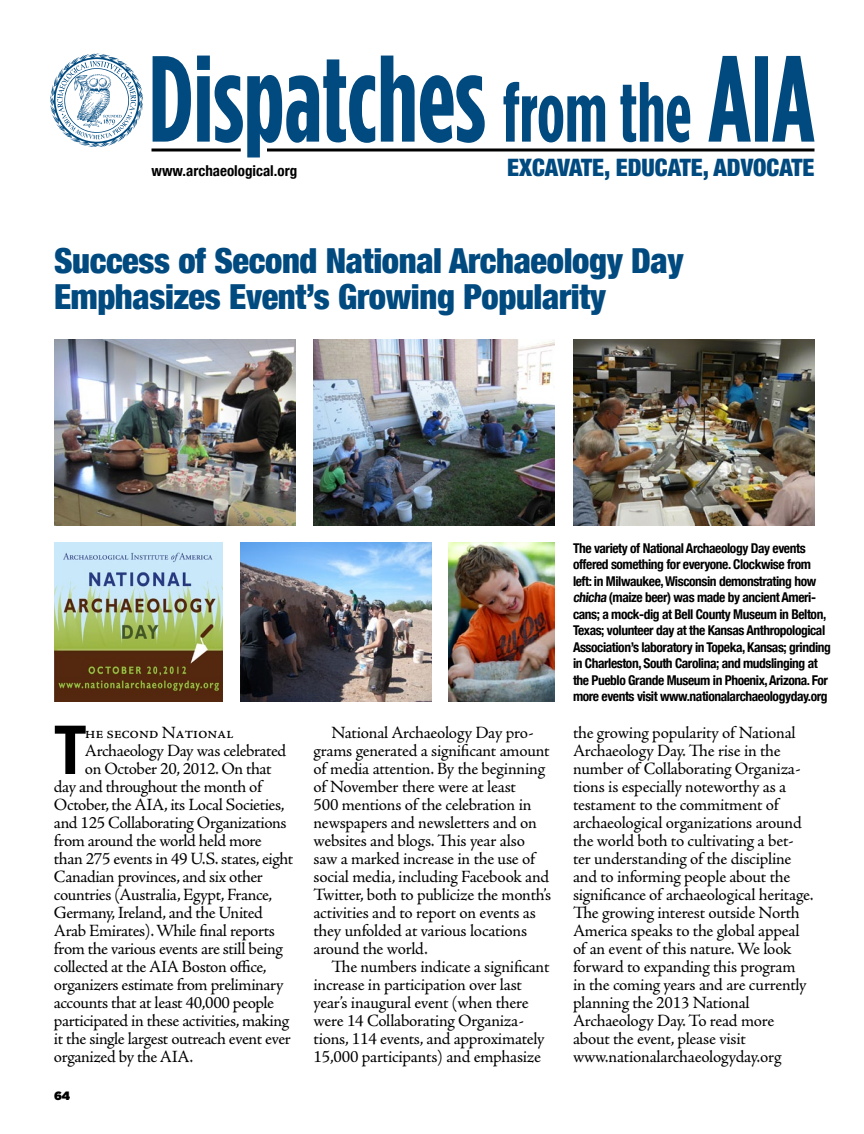
<style>
.page{position:relative;width:864px;height:1134px;background:#fff}
.page>*{position:absolute;margin:0;border:0;box-sizing:border-box;transform-origin:0 0}
.t1{font:700 condensed 67.65px "Helvetica Neue";color:#000}
.t2{font:900 condensed 34.5px/36px "Helvetica Neue";letter-spacing:-.01em;color:#004a80}
.t3{font:900 condensed 24px "Helvetica Neue";color:#004a80}
.t4{font:17.25px/18px "Adobe Jenson Pro";letter-spacing:-.02em;color:#000}
.t5{font:700 condensed 15px "Helvetica Neue";color:#000}
.t6{font:700 condensed 13.5px/16.5px "Helvetica Neue";letter-spacing:-.03em;color:#000}
.t7{font:900 12px "Gotham";color:#000}
</style>
<div class="page">
<svg style="left:50px;top:54px;width:93px;height:93px"></svg>
<svg style="left:153px;top:56px;width:661px;height:101px"></svg>
<hr style="left:267px;top:148px;width:547px;height:3px;background:#000">
<hr style="left:152px;top:148px;width:89px;height:3px;background:#000">
<img style="left:54px;top:339px;width:241px;height:187px">
<img style="left:449px;top:543px;width:106px;height:159px">
<img style="left:314px;top:339px;width:241px;height:187px">
<img style="left:241px;top:543px;width:191px;height:159px">
<img style="left:573px;top:339px;width:241px;height:187px">
<img style="left:54px;top:543px;width:168px;height:159px">
<p class="t5" style="left:152px;top:162px;width:147px">www.archaeological.org</p>
<h3 class="t3" style="left:507px;top:153px;width:307px">Excavate, Educate, Advocate</h3>
<h2 class="t2" style="left:54px;top:242px;width:631px">Success of Second National Archaeology Day<br>Emphasizes Event’s Growing Popularity</h2>
<h1 class="t1" style="left:54px;top:709px;width:34px">T</h1>
<p class="t4" style="left:85px;top:724px;width:150px">he second National</p>
<p class="t4" style="left:85px;top:742px;width:203px">Archaeology Day was celebrated</p>
<p class="t4" style="left:85px;top:760px;width:188px">on October 20, 2012. On that</p>
<p class="t4" style="left:54px;top:778px;width:209px">day and throughout the month of</p>
<p class="t4" style="left:54px;top:796px;width:232px">October, the AIA, its Local Societies,</p>
<p class="t4" style="left:54px;top:814px;width:234px">and 125 Collaborating Organizations</p>
<p class="t4" style="left:54px;top:832px;width:209px">from around the world held more</p>
<p class="t4" style="left:54px;top:850px;width:241px">than 275 events in 49 U.S. states, eight</p>
<p class="t4" style="left:54px;top:868px;width:211px">Canadian provinces, and six other</p>
<p class="t4" style="left:54px;top:886px;width:220px">countries (Australia, Egypt, France,</p>
<p class="t4" style="left:54px;top:904px;width:210px">Germany, Ireland, and the United</p>
<p class="t4" style="left:54px;top:922px;width:222px">Arab Emirates). While final reports</p>
<p class="t4" style="left:54px;top:940px;width:230px">from the various events are still being</p>
<p class="t4" style="left:54px;top:958px;width:214px">collected at the AIA Boston office,</p>
<p class="t4" style="left:54px;top:976px;width:231px">organizers estimate from preliminary</p>
<p class="t4" style="left:54px;top:994px;width:222px">accounts that at least 40,000 people</p>
<p class="t4" style="left:54px;top:1012px;width:237px">participated in these activities, making</p>
<p class="t4" style="left:54px;top:1030px;width:238px">it the single largest outreach event ever</p>
<p class="t4" style="left:54px;top:1048px;width:141px">organized by the AIA.</p>
<p class="t7" style="left:54px;top:1089px;width:18px">64</p>
<p class="t4" style="left:314px;top:724px;width:239px;text-indent:18px">National Archaeology Day pro&shy;grams generated a significant amount of media attention. By the beginning of November there were at least<br>500 mentions of the celebration in newspapers and newsletters and on websites and blogs. This year also saw a marked increase in the use of social media, including Facebook and Twitter, both to publicize the month’s activities and to report on events as they unfolded at various locations around the world.</p>
<p class="t4" style="left:314px;top:958px;width:237px;text-indent:18px">The numbers indicate a significant increase in participation over last year’s inaugural event (when there were 14 Collaborating Organiza&shy;tions, 114 events, and approximately 15,000 participants) and emphasize</p>
<p class="t6" style="left:573px;top:540px;width:259px">The variety of National Archaeology Day events offered something for everyone. Clockwise from left: in Milwaukee, Wisconsin demonstrating how chicha (maize beer) was made by ancient Ameri&shy;cans; a mock-dig at Bell County Museum in Belton, Texas; volunteer day at the Kansas Anthropological Association’s laboratory in Topeka, Kansas; grinding in Charleston, South Carolina; and mudslinging at the Pueblo Grande Museum in Phoenix, Arizona. For more events visit www.nationalarchaeologyday.org</p>
<p class="t4" style="left:573px;top:724px;width:242px">the growing popularity of National Archaeology Day. The rise in the number of Collaborating Organiza&shy;tions is especially noteworthy as a testament to the commitment of archaeological organizations around the world both to cultivating a bet&shy;ter understanding of the discipline and to informing people about the significance of archaeological heritage.<br>The growing interest outside North America speaks to the global appeal of an event of this nature. We look forward to expanding this program<br>in the coming years and are currently planning the 2013 National Archaeology Day. To read more about the event, please visit www.nationalarchaeologyday.org</p>
</div>
